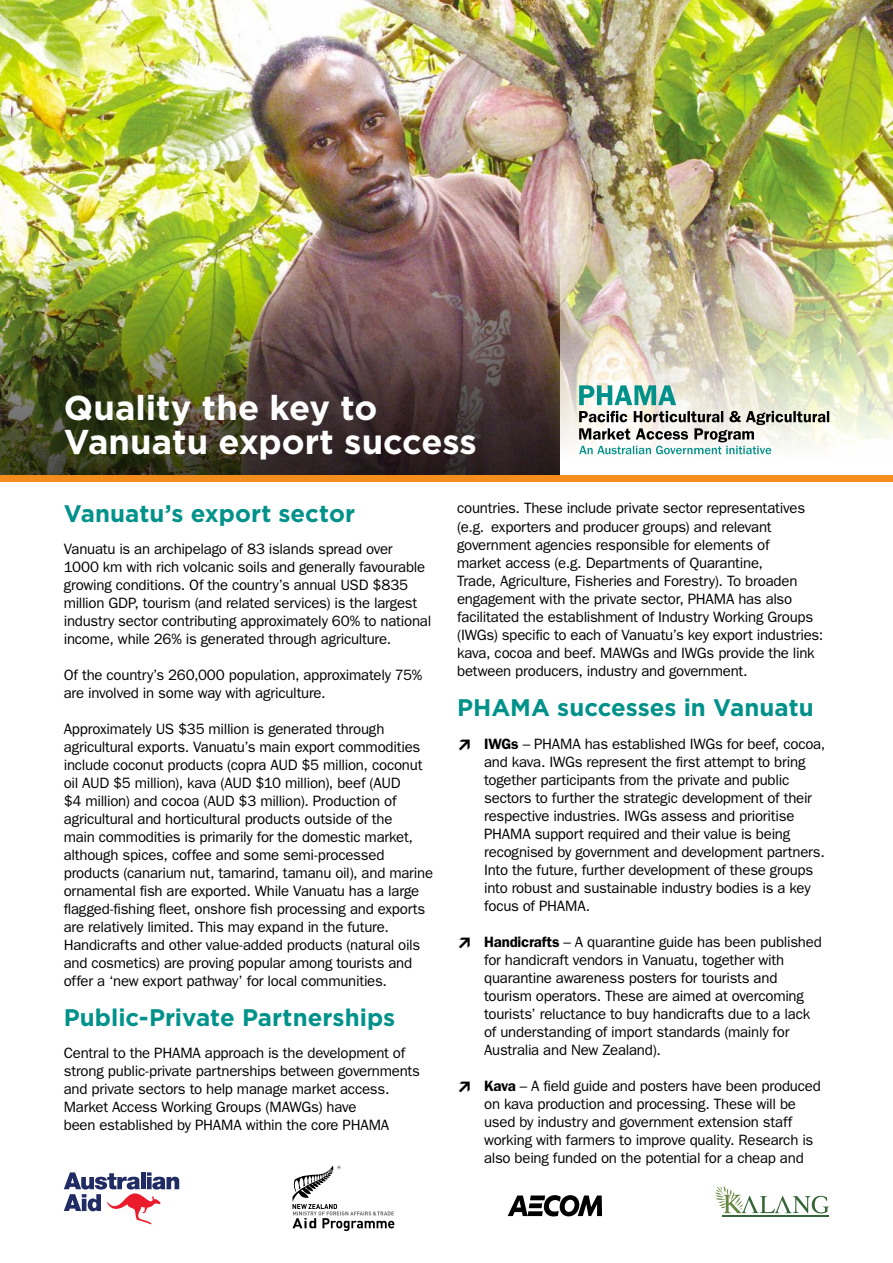
<style>
.page{position:relative;width:893px;height:1263px;background:#fff}
.page>*{position:absolute;margin:0;border:0;box-sizing:border-box;transform-origin:0 0}
.t1{font:700 34.5px/34.5px "Gotham";color:#fff}
.t2{font:700 24px "Gotham";color:#00928a}
.t3{font:15px/18px "ITC Franklin Gothic Std";letter-spacing:-.015em;color:#000}
.s1{font-family:"DIN Pro";font-weight:900}
.s2{font-weight:600}
</style>
<div class="page">
<img style="left:0;top:0;width:893px;height:239px">
<img style="left:560px;top:151px;width:333px;height:304px">
<img style="left:0;top:239px;width:560px;height:236px">
<svg style="left:64px;top:1172px;width:115px;height:52px"></svg>
<svg style="left:292px;top:1165px;width:102px;height:66px"></svg>
<svg style="left:508px;top:1195px;width:94px;height:22px"></svg>
<svg style="left:715px;top:1186px;width:114px;height:27px"></svg>
<hr style="left:723px;top:1215px;width:106px;height:1px;background:#356537">
<div style="left:0;top:475px;width:893px;height:7px;background:#f68e1e"></div>
<svg style="left:579px;top:385px;width:97px;height:20px"></svg>
<svg style="left:579px;top:411px;width:250px;height:43px"></svg>
<h1 class="t1" style="left:64px;top:390px;width:415px">Quality the key to<br>Vanuatu export success</h1>
<h2 class="t2" style="left:64px;top:498px;width:293px">Vanuatu’s export sector</h2>
<p class="t3" style="left:64px;top:540px;width:369px">Vanuatu is an archipelago of 83 islands spread over 1000 km with rich volcanic soils and generally favourable growing conditions. Of the country’s annual USD $835 million GDP, tourism (and related services) is the largest industry sector contributing approximately 60% to national income, while 26% is generated through agriculture.</p>
<p class="t3" style="left:64px;top:666px;width:360px">Of the country’s 260,000 population, approximately 75% are involved in some way with agriculture.</p>
<p class="t3" style="left:64px;top:720px;width:371px">Approximately US $35 million is generated through agricultural exports. Vanuatu’s main export commodities include coconut products (copra AUD $5 million, coconut oil AUD $5 million), kava (AUD $10 million), beef (AUD<br>$4 million) and cocoa (AUD $3 million). Production of agricultural and horticultural products outside of the<br>main commodities is primarily for the domestic market, although spices, coffee and some semi-processed products (canarium nut, tamarind, tamanu oil), and marine ornamental fish are exported. While Vanuatu has a large flagged-fishing fleet, onshore fish processing and exports are relatively limited. This may expand in the future.<br>Handicrafts and other value-added products (natural oils and cosmetics) are proving popular among tourists and offer a ‘new export pathway’ for local communities.</p>
<h2 class="t2" style="left:64px;top:1002px;width:333px">Public-Private Partnerships</h2>
<p class="t3" style="left:64px;top:1044px;width:358px">Central to the PHAMA approach is the development of strong public-private partnerships between governments and private sectors to help manage market access.<br>Market Access Working Groups (MAWGs) have<br>been established by PHAMA within the core PHAMA</p>
<p class="t3" style="left:457px;top:499px;width:368px">countries. These include private sector representatives (e.g. exporters and producer groups) and relevant government agencies responsible for elements of<br>market access (e.g. Departments of Quarantine,<br>Trade, Agriculture, Fisheries and Forestry). To broaden engagement with the private sector, PHAMA has also facilitated the establishment of Industry Working Groups (IWGs) specific to each of Vanuatu’s key export industries: kava, cocoa and beef. MAWGs and IWGs provide the link between producers, industry and government.</p>
<h2 class="t2" style="left:457px;top:691px;width:358px">PHAMA successes in Vanuatu</h2>
<p class="t3" style="left:484px;top:735px;width:343px;text-indent:-27px"><span class="s1">↗</span> <span class="s2">IWGs</span> – PHAMA has established IWGs for beef, cocoa, and kava. IWGs represent the first attempt to bring together participants from the private and public sectors to further the strategic development of their respective industries. IWGs assess and prioritise PHAMA support required and their value is being recognised by government and development partners.<br>Into the future, further development of these groups into robust and sustainable industry bodies is a key focus of PHAMA.</p>
<p class="t3" style="left:484px;top:933px;width:339px;text-indent:-27px"><span class="s1">↗</span> <span class="s2">Handicrafts</span> – A quarantine guide has been published for handicraft vendors in Vanuatu, together with quarantine awareness posters for tourists and tourism operators. These are aimed at overcoming tourists’ reluctance to buy handicrafts due to a lack of understanding of import standards (mainly for Australia and New Zealand).</p>
<p class="t3" style="left:484px;top:1077px;width:338px;text-indent:-27px"><span class="s1">↗</span> <span class="s2">Kava</span> – A field guide and posters have been produced on kava production and processing. These will be used by industry and government extension staff working with farmers to improve quality. Research is also being funded on the potential for a cheap and</p>
</div>
